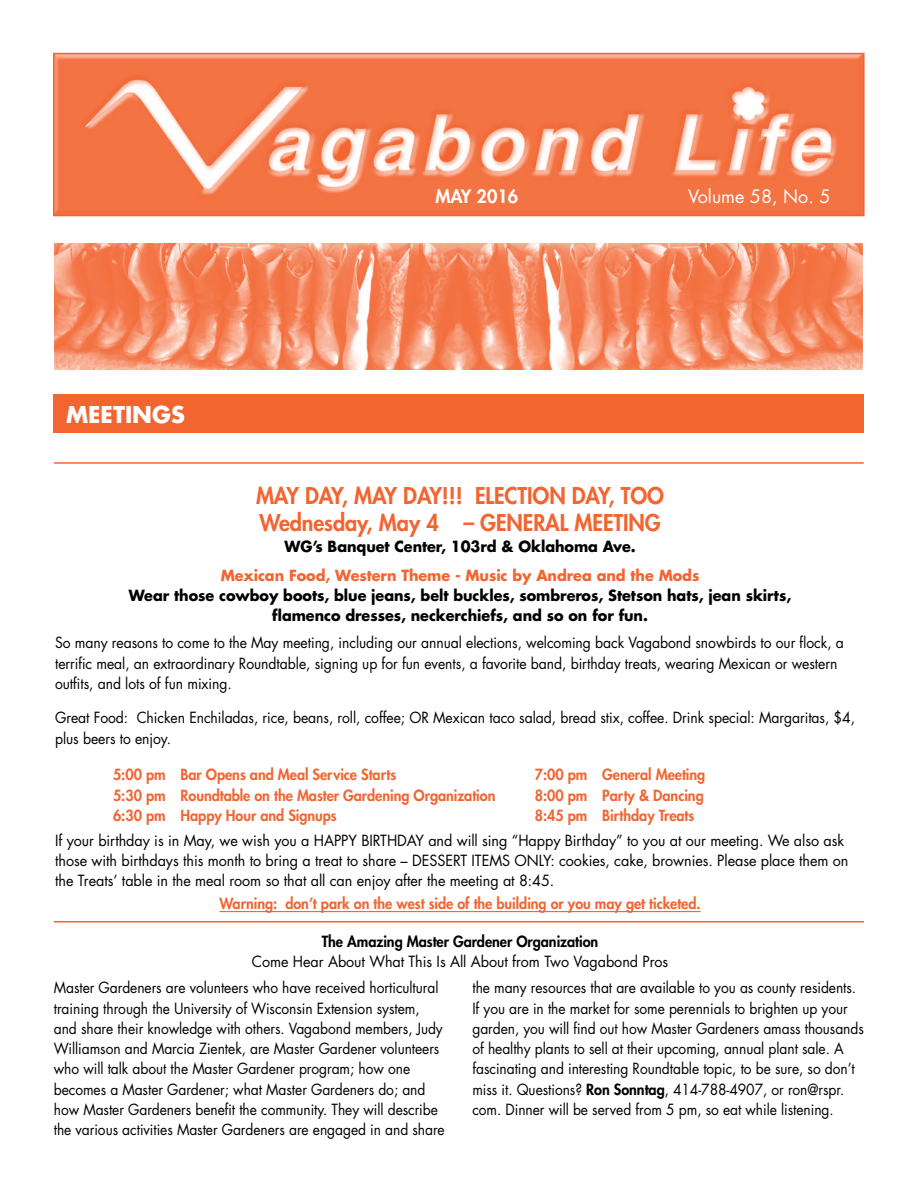
<style>
.page{position:relative;width:918px;height:1188px;background:#fff}
.page>*{position:absolute;margin:0;border:0;box-sizing:border-box;transform-origin:0 0}
.t1{font:800 22.5px/27px "Futura";letter-spacing:-.005em;color:#f26531;scale:.96 1}
.t2{font:700 22.5px "Futura";color:#fff}
.t3{font:18px "Futura";color:#fff}
.t4{font:800 18px "Futura";color:#fff}
.t5{font:15px/20.2px "Futura";letter-spacing:-.005em;color:#000;scale:.92 1}
.t6{font:15px/20.2px "Futura";letter-spacing:-.005em;color:#000;scale:.93 1}
.t7{font:15px/19.8px "Futura";letter-spacing:-.005em;color:#000;scale:.96 1}
.t8{font:800 15px/20.2px "Futura";letter-spacing:-.005em;color:#f26531;scale:.96 1}
.t9{font:700 15px/20.2px "Futura";letter-spacing:-.005em;color:#000;text-align:center;scale:.96 1}
.t10{font:700 15px "Futura";letter-spacing:-.005em;color:#f26531;scale:.96 1}
.t11{font:800 15px "Futura";letter-spacing:-.005em;color:#000;scale:.96 1}
.s1{font-weight:800}
</style>
<div class="page">
<img style="left:56px;top:56px;width:806px;height:157px">
<div style="left:53px;top:53px;width:812px;height:163px;border:2px solid #f26531"></div>
<img style="left:55px;top:243px;width:808px;height:126px">
<div style="left:54px;top:394px;width:810px;height:39px;background:#f26531"></div>
<hr style="left:54px;top:462px;width:810px;height:2px;background:#f26531">
<hr style="left:219px;top:911px;width:482px;height:1px;background:#f26531">
<hr style="left:54px;top:921px;width:810px;height:1px;background:#f26531">
<h1 class="t2" style="left:66px;top:399px;width:120px">Meetings</h1>
<p class="t4" style="left:435px;top:185px;width:84px">May 2016</p>
<p class="t3" style="left:688px;top:184px;width:144px">Volume 58, No. 5</p>
<h1 class="t1" style="left:256px;top:482px;width:427px">MAY DAY, MAY DAY!!! ELECTION DAY, TOO<br>Wednesday, May 4 – GENERAL MEETING</h1>
<p class="t9" style="left:284px;top:536px;width:368px">WG’s Banquet Center, 103rd &amp; Oklahoma Ave.</p>
<p class="t10" style="left:221px;top:565px;width:500px">Mexican Food, Western Theme - Music by Andrea and the Mods</p>
<p class="t9" style="left:129px;top:585px;width:692px">Wear those cowboy boots, blue jeans, belt buckles, sombreros, Stetson hats, jean skirts, flamenco dresses, neckerchiefs, and so on for fun.</p>
<p class="t6" style="left:55px;top:632px;width:850px">So many reasons to come to the May meeting, including our annual elections, welcoming back Vagabond snowbirds to our flock, a terrific meal, an extraordinary Roundtable, signing up for fun events, a favorite band, birthday treats, wearing Mexican or western outfits, and lots of fun mixing.</p>
<p class="t6" style="left:55px;top:707px;width:862px">Great Food: Chicken Enchiladas, rice, beans, roll, coffee; OR Mexican taco salad, bread stix, coffee. Drink special: Margaritas, $4, plus beers to enjoy.</p>
<p class="t8" style="left:113px;top:765px;width:400px">5:00 pm Bar Opens and Meal Service Starts<br>5:30 pm Roundtable on the Master Gardening Organization<br>6:30 pm Happy Hour and Signups</p>
<p class="t8" style="left:535px;top:765px;width:179px;text-align:justify">7:00 pm General Meeting 8:00 pm Party &amp; Dancing 8:45 pm Birthday Treats</p>
<p class="t7" style="left:55px;top:831px;width:828px">If your birthday is in May, we wish you a HAPPY BIRTHDAY and will sing “Happy Birthday” to you at our meeting. We also ask those with birthdays this month to bring a treat to share – DESSERT ITEMS ONLY: cookies, cake, brownies. Please place them on the Treats’ table in the meal room so that all can enjoy after the meeting at 8:45.</p>
<p class="t8" style="left:219px;top:893px;width:503px">Warning: don’t park on the west side of the building or you may get ticketed.</p>
<p class="t11" style="left:322px;top:931px;width:289px">The Amazing Master Gardener Organization</p>
<p class="t7" style="left:252px;top:951px;width:435px">Come Hear About What This Is All About from Two Vagabond Pros</p>
<p class="t5" style="left:54px;top:978px;width:426px">Master Gardeners are volunteers who have received horticultural training through the University of Wisconsin Extension system, and share their knowledge with others. Vagabond members, Judy Williamson and Marcia Zientek, are Master Gardener volunteers who will talk about the Master Gardener program; how one becomes a Master Gardener; what Master Gardeners do; and how Master Gardeners benefit the community. They will describe the various activities Master Gardeners are engaged in and share</p>
<p class="t5" style="left:472px;top:978px;width:427px">the many resources that are available to you as county residents.<br>If you are in the market for some perennials to brighten up your garden, you will find out how Master Gardeners amass thousands of healthy plants to sell at their upcoming, annual plant sale. A fascinating and interesting Roundtable topic, to be sure, so don’t miss it. Questions? <span class="s1">Ron Sonntag</span>, 414-788-4907, or ron@rspr. com. Dinner will be served from 5 pm, so eat while listening.</p>
</div>
